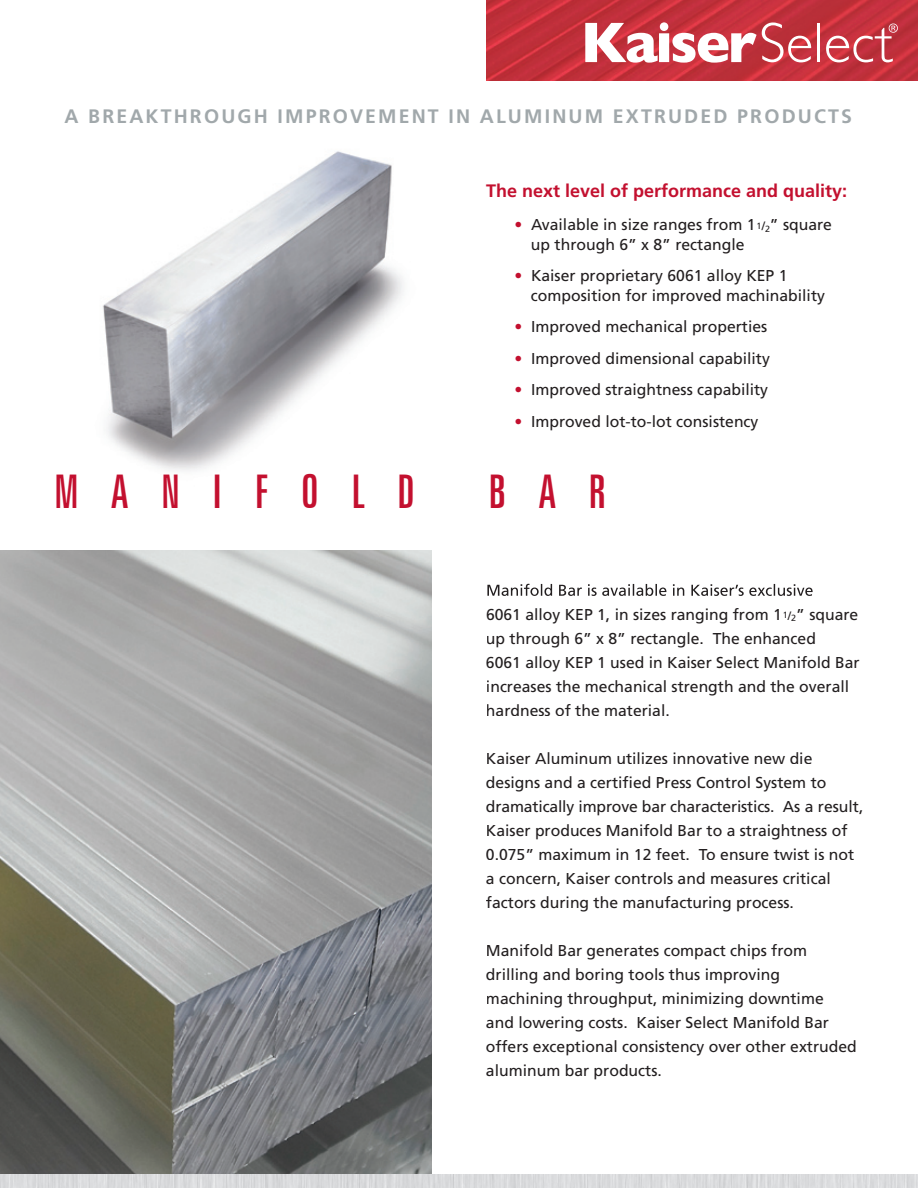
<style>
.page{position:relative;width:918px;height:1188px;background:#fff}
.page>*{position:absolute;margin:0;border:0;box-sizing:border-box;transform-origin:0 0}
.t1{font:extra-condensed 46.5px "Zurich BT";letter-spacing:.7em;color:#c3102f}
.t2{font:700 19.5px "Frutiger";letter-spacing:.11em;color:#a1a8ab}
.t3{font:700 18px "Frutiger";color:#c3102f}
.t4{font:15.75px/24px "Frutiger";color:#231f20}
.s1{color:#c3102f}
.s2{font-size:9px}
.s3{font-size:12px}
</style>
<div class="page">
<img style="left:0;top:550px;width:432px;height:624px">
<div style="left:0;top:1174px;width:918px;height:14px;background:#dadbdd"></div>
<img style="left:102px;top:151px;width:301px;height:320px">
<img style="left:486px;top:0;width:432px;height:81px">
<svg style="left:585px;top:22px;width:226px;height:41px"></svg>
<hr style="left:817px;top:23px;width:3px;height:39px;background:#fff">
<svg style="left:826px;top:24px;width:72px;height:38px;background:#ce5861"></svg>
<svg style="left:487px;top:584px;width:326px;height:12px"></svg>
<p class="t2" style="left:64px;top:105px;width:789px">A BREAKTHROUGH IMPROVEMENT IN ALUMINUM EXTRUDED PRODUCTS</p>
<p class="t3" style="left:486px;top:180px;width:363px">The next level of performance and quality:</p>
<p class="t4" style="left:531px;top:215px;width:303px;line-height:19.5px;text-indent:-17px"><span class="s1">•</span> Available in size ranges from 1<span class="s2">1</span><span class="s3">/</span><sub>2</sub>” square up through 6” x 8” rectangle</p>
<p class="t4" style="left:531px;top:266px;width:296px;line-height:19.5px;text-indent:-17px"><span class="s1">•</span> Kaiser proprietary 6061 alloy KEP 1 composition for improved machinability</p>
<p class="t4" style="left:514px;top:314px;width:254px"><span class="s1">•</span> Improved mechanical properties</p>
<p class="t4" style="left:514px;top:346px;width:257px"><span class="s1">•</span> Improved dimensional capability</p>
<p class="t4" style="left:514px;top:377px;width:255px"><span class="s1">•</span> Improved straightness capability</p>
<p class="t4" style="left:514px;top:409px;width:246px"><span class="s1">•</span> Improved lot-to-lot consistency</p>
<h1 class="t1" style="left:54px;top:465px;width:363px">MANIFOLD</h1>
<h1 class="t1" style="left:488px;top:465px;width:119px">BAR</h1>
<p class="t4" style="left:486px;top:602px;width:375px">6061 alloy KEP 1, in sizes ranging from 1<span class="s2">1</span><span class="s3">/</span><sub>2</sub>” square up through 6” x 8” rectangle. The enhanced<br>6061 alloy KEP 1 used in Kaiser Select Manifold Bar increases the mechanical strength and the overall hardness of the material.</p>
<p class="t4" style="left:486px;top:746px;width:379px">Kaiser Aluminum utilizes innovative new die designs and a certified Press Control System to dramatically improve bar characteristics. As a result, Kaiser produces Manifold Bar to a straightness of 0.075” maximum in 12 feet. To ensure twist is not a concern, Kaiser controls and measures critical factors during the manufacturing process.</p>
<p class="t4" style="left:486px;top:938px;width:372px">Manifold Bar generates compact chips from drilling and boring tools thus improving machining throughput, minimizing downtime<br>and lowering costs. Kaiser Select Manifold Bar offers exceptional consistency over other extruded aluminum bar products.</p>
</div>
